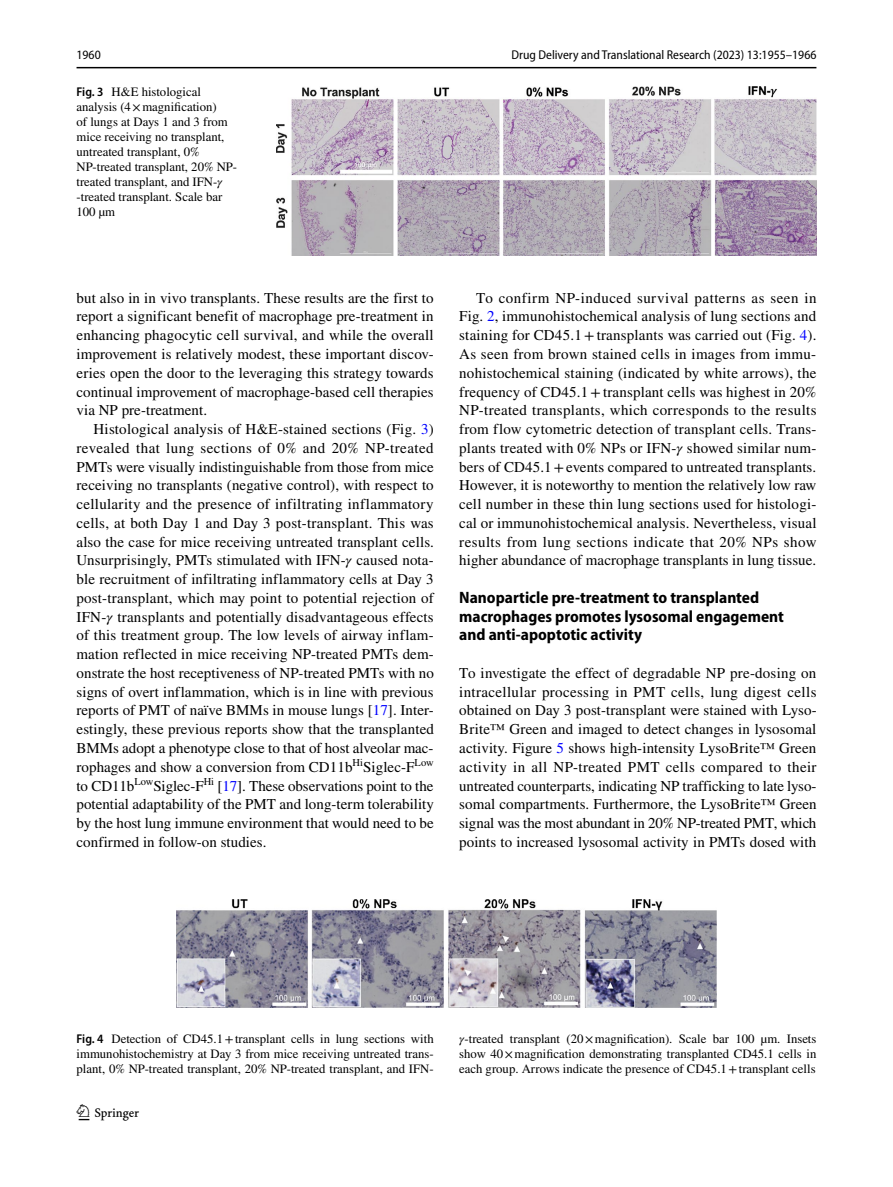
<style>
.page{position:relative;width:893px;height:1187px;background:#fff}
.page>*{position:absolute;margin:0;border:0;box-sizing:border-box;transform-origin:0 0}
.t1{font:22.5px "Springnew Regular 2";color:#000}
.t2{font:700 semi-condensed 16.5px/18.8px "Myriad Pro";color:#000}
.t3{font:15px/18.8px "STIX";letter-spacing:.005em;color:#000;text-align:justify}
.t4{font:12.75px/15px "STIX";color:#000;text-align:justify}
.t5{font:semi-condensed 12.75px "Myriad Pro";color:#000}
.s1{font-family:"Myriad Pro";font-weight:600;font-stretch:semi-condensed}
.s2{font-family:"STIX Math Italic 5"}
.s3{color:#00f}
.s4{font-family:"STIX Math Italic 2"}
.s5{font-family:"STIX Math Italic 3"}
.s6{font-family:"STIX Math Italic 4"}
.s7{font-family:"STIX Math Italic 6"}
</style>
<div class="page">
<hr style="left:77px;top:67px;width:739px;height:1px;background:#000">
<img style="left:276px;top:87px;width:540px;height:168px">
<img style="left:176px;top:899px;width:540px;height:108px">
<p class="t5" style="left:77px;top:48px;width:26px">1960</p>
<p class="t5" style="left:511px;top:48px;width:306px">Drug Delivery and Translational Research (2023) 13:1955–1966</p>
<p class="t4" style="left:77px;top:85px;width:162px;text-align:left"><span class="s1">Fig. 3</span> H&amp;E histological analysis (4×magnification)<br>of lungs at Days 1 and 3 from mice receiving no transplant, untreated transplant, 0%<br>NP-treated transplant, 20% NP&shy;treated transplant, and IFN-<span class="s2">𝛾 </span>-treated transplant. Scale bar<br>100 µm</p>
<p class="t3" style="left:77px;top:289px;width:359px">but also in in vivo transplants. These results are the first to report a significant benefit of macrophage pre-treatment in enhancing phagocytic cell survival, and while the overall improvement is relatively modest, these important discov&shy;eries open the door to the leveraging this strategy towards continual improvement of macrophage-based cell therapies via NP pre-treatment.</p>
<p class="t3" style="left:77px;top:420px;width:359px;text-indent:17px">Histological analysis of H&amp;E-stained sections (Fig. <span class="s3">3</span>) revealed that lung sections of 0% and 20% NP-treated PMTs were visually indistinguishable from those from mice receiving no transplants (negative control), with respect to cellularity and the presence of infiltrating inflammatory cells, at both Day 1 and Day 3 post-transplant. This was also the case for mice receiving untreated transplant cells.<br>Unsurprisingly, PMTs stimulated with IFN-<span class="s4">𝛾</span> caused nota&shy;ble recruitment of infiltrating inflammatory cells at Day 3 post-transplant, which may point to potential rejection of IFN-<span class="s5">𝛾</span> transplants and potentially disadvantageous effects of this treatment group. The low levels of airway inflam&shy;mation reflected in mice receiving NP-treated PMTs dem&shy;onstrate the host receptiveness of NP-treated PMTs with no signs of overt inflammation, which is in line with previous reports of PMT of naïve BMMs in mouse lungs [<span class="s3">17</span>]. Inter&shy;estingly, these previous reports show that the transplanted BMMs adopt a phenotype close to that of host alveolar mac&shy;rophages and show a conversion from CD11b<sup>Hi</sup>Siglec-F<sup>Low </sup>to CD11b<sup>Low</sup>Siglec-F<sup>Hi</sup> [<span class="s3">17</span>]. These observations point to the potential adaptability of the PMT and long-term tolerability by the host lung immune environment that would need to be confirmed in follow-on studies.</p>
<p class="t3" style="left:459px;top:289px;width:359px;text-indent:17px">To confirm NP-induced survival patterns as seen in Fig. <span class="s3">2</span>, immunohistochemical analysis of lung sections and staining for CD45.1+transplants was carried out (Fig. <span class="s3">4</span>).<br>As seen from brown stained cells in images from immu&shy;nohistochemical staining (indicated by white arrows), the frequency of CD45.1+transplant cells was highest in 20% NP-treated transplants, which corresponds to the results from flow cytometric detection of transplant cells. Trans&shy;plants treated with 0% NPs or IFN-<span class="s6">𝛾</span> showed similar num&shy;bers of CD45.1+events compared to untreated transplants.<br>However, it is noteworthy to mention the relatively low raw cell number in these thin lung sections used for histologi&shy;cal or immunohistochemical analysis. Nevertheless, visual results from lung sections indicate that 20% NPs show higher abundance of macrophage transplants in lung tissue.</p>
<p class="t2" style="left:459px;top:588px;width:326px">Nanoparticle pre‑treatment to transplanted macrophages promotes lysosomal engagement and anti‑apoptotic activity</p>
<p class="t3" style="left:459px;top:664px;width:359px">To investigate the effect of degradable NP pre-dosing on intracellular processing in PMT cells, lung digest cells obtained on Day 3 post-transplant were stained with Lyso-Brite™ Green and imaged to detect changes in lysosomal activity. Figure <span class="s3">5</span> shows high-intensity LysoBrite™ Green activity in all NP-treated PMT cells compared to their untreated counterparts, indicating NP trafficking to late lyso&shy;somal compartments. Furthermore, the LysoBrite™ Green signal was the most abundant in 20% NP-treated PMT, which points to increased lysosomal activity in PMTs dosed with</p>
<p class="t4" style="left:77px;top:1031px;width:359px"><span class="s1">Fig. 4</span> Detection of CD45.1+transplant cells in lung sections with immunohistochemistry at Day 3 from mice receiving untreated trans&shy;plant, 0% NP-treated transplant, 20% NP-treated transplant, and IFN-</p>
<p class="t4" style="left:459px;top:1031px;width:359px"><span class="s7">𝛾</span>-treated transplant (20×magnification). Scale bar 100 µm. Insets show 40×magnification demonstrating transplanted CD45.1 cells in each group. Arrows indicate the presence of CD45.1+transplant cells</p>
<h1 class="t1" style="left:79px;top:1104px;width:62px">1 3</h1>
</div>
